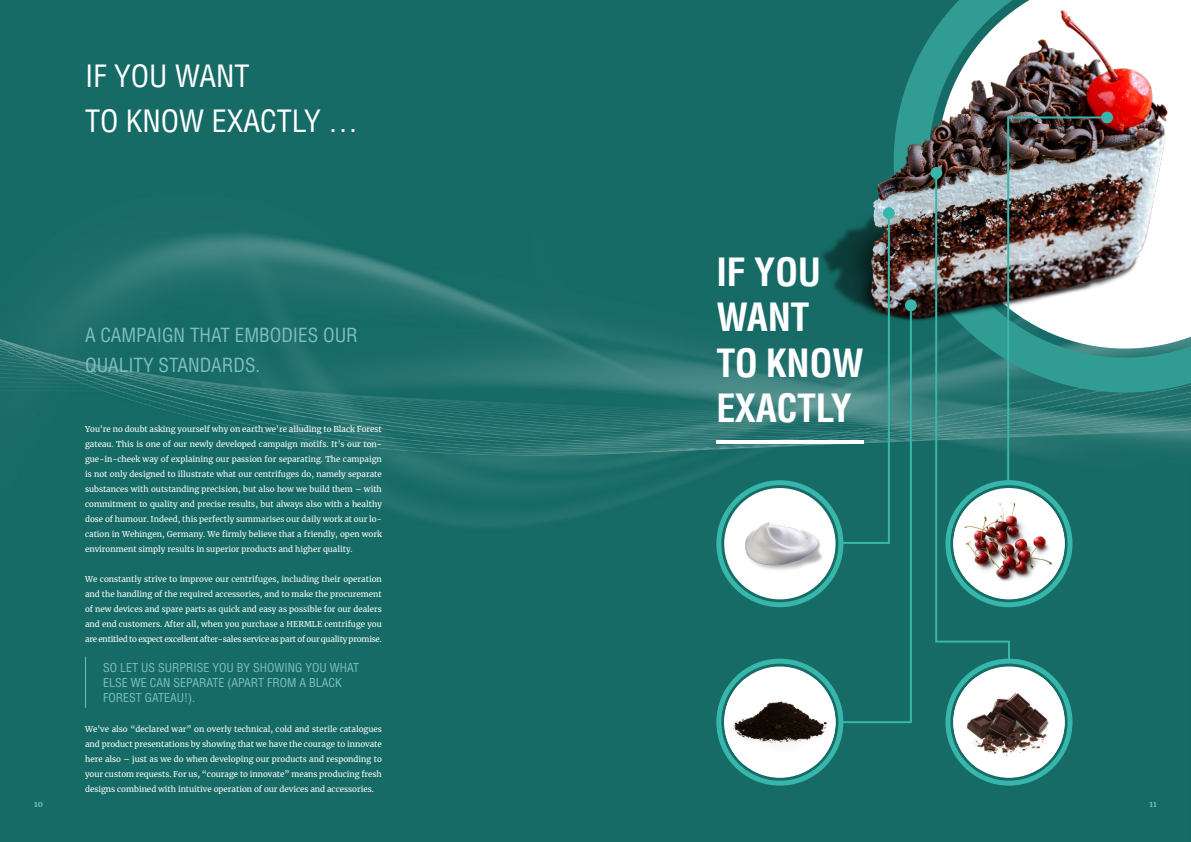
<style>
.page{position:relative;width:1191px;height:842px;background:#fff}
.page>*{position:absolute;margin:0;border:0;box-sizing:border-box;transform-origin:0 0}
.t1{font:700 condensed 38px/45.6px "Helvetica LT Std";letter-spacing:-.01em;color:#fff}
.t2{font:condensed 30px/45px "Helvetica LT Std";color:#fff}
.t3{font:condensed 19px/30px "Helvetica LT Std";color:#7fbec4}
.t4{font:condensed 12px/15px "Helvetica LT Std";color:#7fbec4}
.t5{font:8px/15px "Merriweather";color:#fff;text-align:justify}
.t6{font:700 8px "Merriweather";color:#7fbec4}
</style>
<div class="page">
<img style="left:0;top:0;width:1191px;height:842px">
<svg style="left:913px;top:349px;width:278px;height:44px;background:#2d8c85"></svg>
<img style="left:737px;top:0;width:452px;height:372px">
<div style="left:953px;top:488px;width:111px;height:111px;background:#fff;border-radius:50%"></div>
<img style="left:1011px;top:497px;width:53px;height:85px">
<div style="left:724px;top:666px;width:111px;height:112px;background:#fff;border-radius:50%"></div>
<img style="left:724px;top:679px;width:111px;height:86px">
<div style="left:953px;top:666px;width:111px;height:112px;background:#fff;border-radius:50%"></div>
<img style="left:953px;top:677px;width:111px;height:92px">
<hr style="left:1007px;top:117px;width:2px;height:365px;background:#38b6ab">
<hr style="left:1007px;top:116px;width:100px;height:2px;background:#38b6ab">
<div style="left:1101px;top:112px;width:12px;height:11px;background:#38b6ab;border-radius:50%"></div>
<svg style="left:905px;top:299px;width:12px;height:12px"></svg>
<div style="left:883px;top:207px;width:12px;height:12px;background:#38b6ab;border-radius:50%"></div>
<div style="left:930px;top:167px;width:12px;height:12px;background:#38b6ab;border-radius:50%"></div>
<img style="left:934px;top:172px;width:77px;height:491px">
<div style="left:945px;top:480px;width:127px;height:127px;border:5px solid #38b6ab;border-radius:50%"></div>
<div style="left:716px;top:659px;width:127px;height:127px;border:5px solid #38b6ab;border-radius:50%"></div>
<div style="left:945px;top:659px;width:127px;height:127px;border:5px solid #38b6ab;border-radius:50%"></div>
<hr style="left:85px;top:657px;width:1px;height:51px;background:#7fbec4">
<hr style="left:716px;top:440px;width:148px;height:3px;background:#fff">
<div style="left:724px;top:488px;width:111px;height:111px;background:#fff;border-radius:50%"></div>
<img style="left:728px;top:509px;width:103px;height:68px">
<svg style="left:839px;top:211px;width:74px;height:513px;background:#256d68"></svg>
<div style="left:716px;top:480px;width:127px;height:127px;border:5px solid #38b6ab;border-radius:50%"></div>
<h2 class="t2" style="left:85px;top:53px;width:275px">IF YOU WANT<br>TO KNOW EXACTLY …</h2>
<h3 class="t3" style="left:85px;top:320px;width:274px">A CAMPAIGN THAT EMBODIES OUR<br>QUALITY STANDARDS.</h3>
<p class="t5" style="left:85px;top:421px;width:298px">You're no doubt asking yourself why on earth we're alluding to Black Forest gateau. This is one of our newly developed campaign motifs. It's our ton&shy;gue-in-cheek way of explaining our passion for separating. The campaign is not only designed to illustrate what our centrifuges do, namely separate substances with outstanding precision, but also how we build them – with commitment to quality and precise results, but always also with a healthy dose of humour. Indeed, this perfectly summarises our daily work at our lo&shy;cation in Wehingen, Germany. We firmly believe that a friendly, open work environment simply results in superior products and higher quality.</p>
<p class="t5" style="left:85px;top:571px;width:298px">We constantly strive to improve our centrifuges, including their operation and the handling of the required accessories, and to make the procurement of new devices and spare parts as quick and easy as possible for our dealers and end customers. After all, when you purchase a HERMLE centrifuge you are entitled to expect excellent after-sales service as part of our quality promise.</p>
<h3 class="t4" style="left:103px;top:660px;width:258px">SO LET US SURPRISE YOU BY SHOWING YOU WHAT<br>ELSE WE CAN SEPARATE (APART FROM A BLACK<br>FOREST GATEAU!).</h3>
<p class="t5" style="left:85px;top:721px;width:298px">We've also “declared war” on overly technical, cold and sterile catalogues and product presentations by showing that we have the courage to innovate here also – just as we do when developing our products and responding to your custom requests. For us, “courage to innovate” means producing fresh designs combined with intuitive operation of our devices and accessories.</p>
<h1 class="t1" style="left:716px;top:249px;width:149px">IF YOU<br>WANT<br>TO KNOW<br>EXACTLY</h1>
<p class="t6" style="left:34px;top:798px;width:10px">10</p>
<p class="t6" style="left:1149px;top:798px;width:9px">11</p>
</div>
